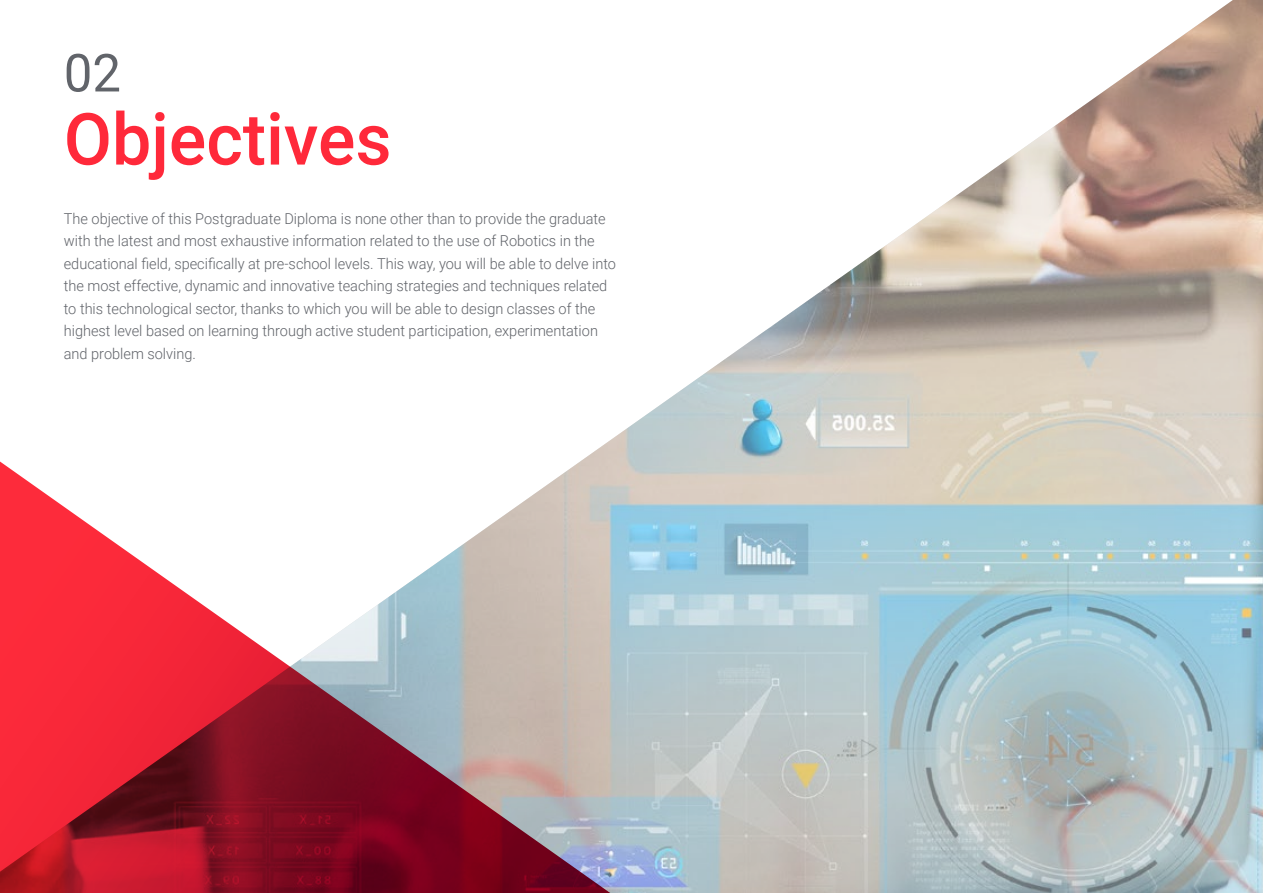
<style>
.page{position:relative;width:1263px;height:893px;background:#fff}
.page>*{position:absolute;margin:0;border:0;box-sizing:border-box;transform-origin:0 0}
.t1{font:500 72px "Roboto";color:#ff293a}
.t2{font:52.5px "Roboto";color:#61646a}
.t3{font:300 15px/22.5px "Roboto";color:#61646a}
</style>
<div class="page">
<img style="left:602px;top:0;width:661px;height:893px">
<svg style="left:0;top:446px;width:640px;height:447px"></svg>
<h2 class="t2" style="left:64px;top:36px;width:59px">02</h2>
<h1 class="t1" style="left:64px;top:89px;width:329px">Objectives</h1>
<p class="t3" style="left:64px;top:207px;width:554px">The objective of this Postgraduate Diploma is none other than to provide the graduate with the latest and most exhaustive information related to the use of Robotics in the educational field, specifically at pre-school levels. This way, you will be able to delve into the most effective, dynamic and innovative teaching strategies and techniques related to this technological sector, thanks to which you will be able to design classes of the highest level based on learning through active student participation, experimentation and problem solving.</p>
</div>
